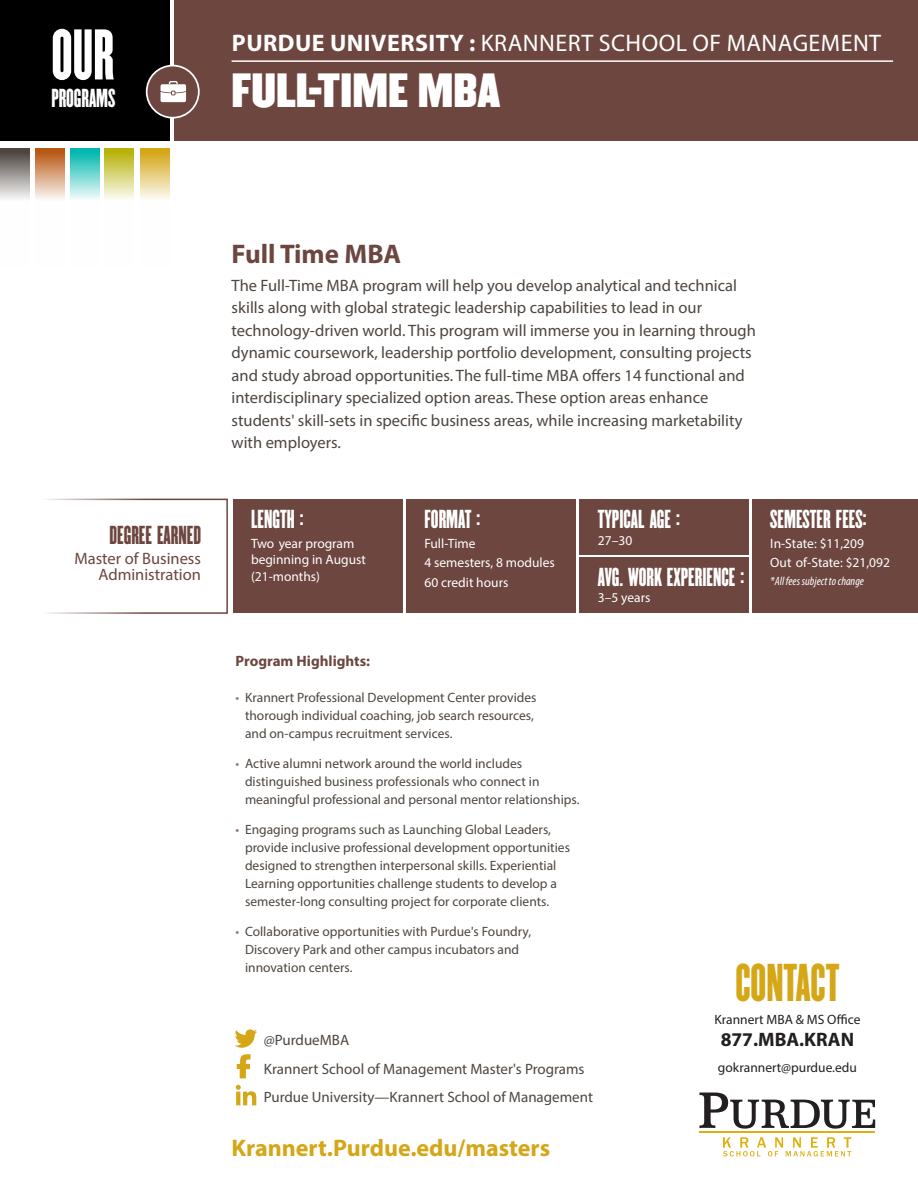
<style>
.page{position:relative;width:918px;height:1188px;background:#fff}
.page>*{position:absolute;margin:0;border:0;box-sizing:border-box;transform-origin:0 0}
.t1{font:62.55px "Champion Featherweight";color:#fff}
.t2{font:46.5px "Champion Featherweight";color:#d5a616}
.t3{font:42px "Champion Middleweight";color:#fff}
.t4{font:700 27px "Myriad Pro";color:#6c463f}
.t5{font:24px "Myriad Pro";letter-spacing:.02em;color:#fff}
.t6{font:700 24px "Myriad Pro";color:#d5a616}
.t7{font:22.8px "Champion Featherweight";color:#fff}
.t8{font:22.8px "Champion Featherweight";color:#6c463f}
.t9{font:700 19.5px "Myriad Pro";color:#231f20}
.t10{font:16.5px/22.5px "Myriad Pro";color:#4d453f}
.t11{font:16.5px/16.5px "Myriad Pro";color:#6c463f;text-align:right}
.t12{font:15px "Myriad Pro";color:#4d453f}
.t13{font:700 15px "Myriad Pro";color:#6c463f}
.t14{font:13.5px/18px "Myriad Pro";color:#4d453f}
.t15{font:13.5px/19.5px "Myriad Pro";color:#fff}
.t16{font:13.5px "Myriad Pro";color:#231f20}
.t17{font:italic condensed 12px "Myriad Pro";color:#fff}
.s1{font-weight:700}
.s2{color:#92726c}
</style>
<div class="page">
<div style="left:175px;top:0;width:743px;height:140px;background:#6c463f"></div>
<hr style="left:232px;top:60px;width:661px;height:2px;background:#fff">
<hr style="left:699px;top:1132px;width:176px;height:1px;background:#dfb00d">
<div style="left:0;top:0;width:169px;height:140px;background:#000001"></div>
<svg style="left:146px;top:65px;width:54px;height:54px"></svg>
<svg style="left:35px;top:148px;width:30px;height:51px;background:#d7a07a"></svg>
<svg style="left:0;top:148px;width:30px;height:51px;background:#9a9592"></svg>
<svg style="left:70px;top:148px;width:29px;height:51px"></svg>
<svg style="left:104px;top:148px;width:30px;height:51px;background:#d6d374"></svg>
<svg style="left:140px;top:148px;width:29px;height:51px"></svg>
<svg style="left:46px;top:499px;width:182px;height:115px"></svg>
<div style="left:580px;top:499px;width:169px;height:56px;background:#6c463f"></div>
<div style="left:233px;top:499px;width:169px;height:114px;background:#6c463f"></div>
<div style="left:406px;top:499px;width:170px;height:114px;background:#6c463f"></div>
<div style="left:580px;top:558px;width:169px;height:55px;background:#6c463f"></div>
<div style="left:752px;top:499px;width:166px;height:114px;background:#6c463f"></div>
<svg style="left:234px;top:1029px;width:23px;height:49px"></svg>
<svg style="left:699px;top:1093px;width:176px;height:36px"></svg>
<svg style="left:723px;top:1137px;width:128px;height:19px"></svg>
<svg style="left:236px;top:1085px;width:20px;height:20px"></svg>
<p class="t1" style="left:51px;top:10px;width:64px">OUR</p>
<p class="t7" style="left:51px;top:81px;width:66px">PROGRAMS</p>
<p class="t5" style="left:232px;top:28px;width:651px"><span class="s1">PURDUE UNIVERSITY :</span> KRANNERT SCHOOL OF MANAGEMENT</p>
<p class="t3" style="left:232px;top:56px;width:270px">FULL-TIME MBA</p>
<p class="t8" style="left:110px;top:519px;width:93px">DEGREE EARNED</p>
<p class="t11" style="left:74px;top:550px;width:128px">Master of Business<br>Administration</p>
<h2 class="t4" style="left:232px;top:237px;width:171px">Full Time MBA</h2>
<p class="t10" style="left:232px;top:274px;width:526px">The Full-Time MBA program will help you develop analytical and technical skills along with global strategic leadership capabilities to lead in our technology-driven world. This program will immerse you in learning through dynamic coursework, leadership portfolio development, consulting projects and study abroad opportunities. The full-time MBA offers 14 functional and interdisciplinary specialized option areas. These option areas enhance students' skill-sets in specific business areas, while increasing marketability with employers.</p>
<p class="t7" style="left:251px;top:503px;width:54px">LENGTH :</p>
<p class="t15" style="left:251px;top:535px;width:116px;line-height:16.5px">Two year program beginning in August (21-months)</p>
<p class="t7" style="left:424px;top:503px;width:58px">FORMAT :</p>
<p class="t15" style="left:424px;top:533px;width:132px">Full-Time<br>4 semesters, 8 modules<br>60 credit hours</p>
<p class="t7" style="left:598px;top:503px;width:84px">TYPICAL AGE :</p>
<p class="t15" style="left:598px;top:530px;width:36px">27–30</p>
<p class="t7" style="left:598px;top:560px;width:148px">AVG. WORK EXPERIENCE :</p>
<p class="t15" style="left:598px;top:588px;width:54px">3–5 years</p>
<p class="t7" style="left:770px;top:503px;width:98px">SEMESTER FEES:</p>
<p class="t15" style="left:770px;top:533px;width:121px">In-State: $11,209<br>Out of-State: $21,092</p>
<p class="t17" style="left:770px;top:574px;width:95px">*All fees subject to change</p>
<p class="t13" style="left:236px;top:651px;width:136px">Program Highlights:</p>
<p class="t14" style="left:245px;top:688px;width:293px;text-indent:-10px"><span class="s2">•</span> Krannert Professional Development Center provides thorough individual coaching, job search resources, and on-campus recruitment services.</p>
<p class="t14" style="left:245px;top:754px;width:336px;text-indent:-10px"><span class="s2">•</span> Active alumni network around the world includes distinguished business professionals who connect in meaningful professional and personal mentor relationships.</p>
<p class="t14" style="left:245px;top:820px;width:326px;text-indent:-10px"><span class="s2">•</span> Engaging programs such as Launching Global Leaders, provide inclusive professional development opportunities designed to strengthen interpersonal skills. Experiential Learning opportunities challenge students to develop a semester-long consulting project for corporate clients.</p>
<p class="t14" style="left:245px;top:922px;width:288px;text-indent:-10px"><span class="s2">•</span> Collaborative opportunities with Purdue's Foundry,<br>Discovery Park and other campus incubators and innovation centers.</p>
<h1 class="t2" style="left:735px;top:949px;width:105px">CONTACT</h1>
<p class="t16" style="left:714px;top:1011px;width:148px">Krannert MBA &amp; MS Office</p>
<p class="t12" style="left:264px;top:1031px;width:87px">@PurdueMBA</p>
<p class="t9" style="left:721px;top:1027px;width:135px">877.MBA.KRAN</p>
<p class="t12" style="left:264px;top:1059px;width:322px">Krannert School of Management Master's Programs</p>
<p class="t16" style="left:718px;top:1059px;width:140px">gokrannert@purdue.edu</p>
<p class="t12" style="left:264px;top:1088px;width:331px">Purdue University—Krannert School of Management</p>
<p class="t6" style="left:232px;top:1133px;width:320px">Krannert.Purdue.edu/masters</p>
</div>
